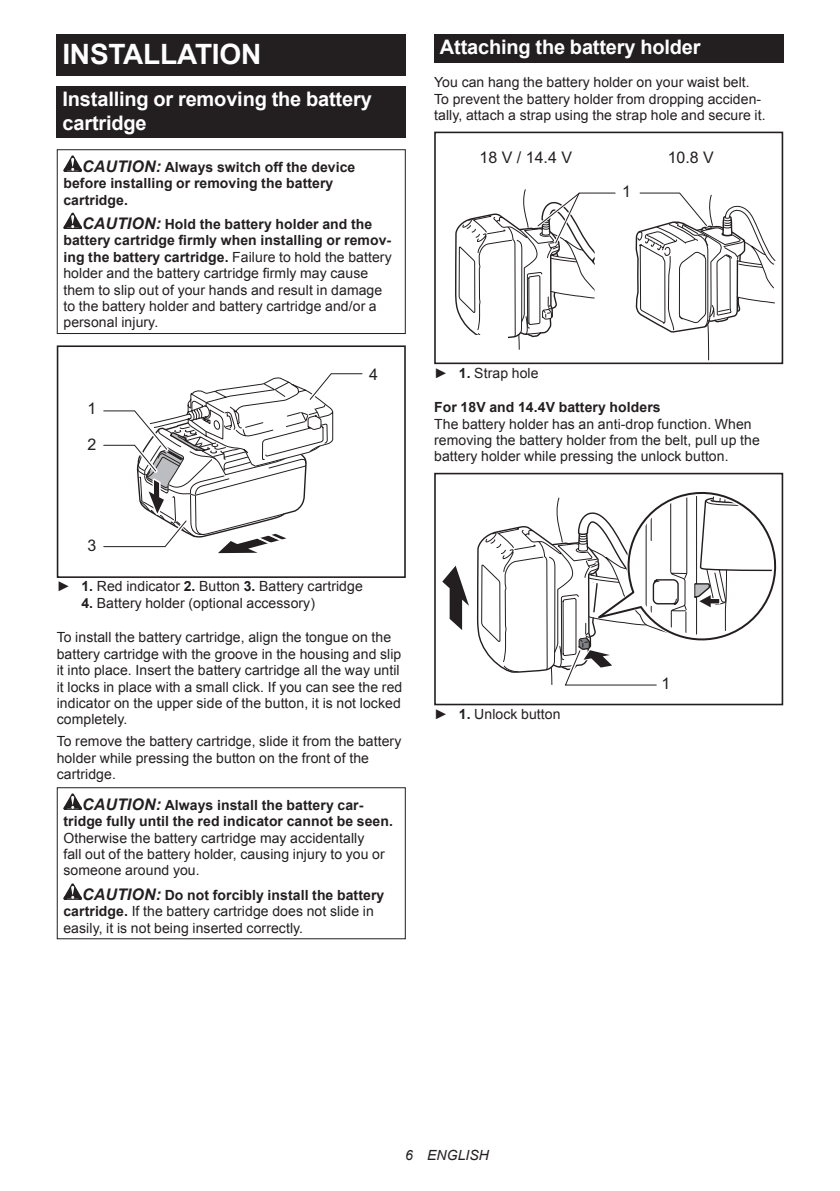
<style>
.page{position:relative;width:840px;height:1191px;background:#fff}
.page>*{position:absolute;margin:0;border:0;box-sizing:border-box;transform-origin:0 0}
.t1{font:700 28px "Arial";letter-spacing:-.01em;color:#fff}
.t2{font:700 20px/23.4px "Arial";letter-spacing:-.01em;color:#fff}
.t3{font:16px "Arial";color:#231f20}
.t4{font:14px/16.4px "Arial";letter-spacing:.005em;color:#231f20}
.t5{font:700 14px/16.4px "Arial";letter-spacing:.005em;color:#231f20}
.t6{font:italic 14px "Arial";letter-spacing:.005em;color:#231f20}
.s1{font-style:italic;font-size:16px}
.s2{font-weight:700;font-style:italic;font-size:16px}
.s3{font-weight:700}
</style>
<div class="page">
<div style="left:57px;top:34px;width:348px;height:41px;background:#231f20"></div>
<div style="left:57px;top:86px;width:348px;height:52px;background:#231f20"></div>
<svg style="left:63px;top:155px;width:19px;height:17px"></svg>
<svg style="left:63px;top:213px;width:19px;height:16px"></svg>
<div style="left:57px;top:149px;width:348px;height:185px;border:1px solid #231f20"></div>
<div style="left:57px;top:345px;width:348px;height:233px;border:2px solid #231f20"></div>
<svg style="left:100px;top:345px;width:266px;height:209px"></svg>
<svg style="left:63px;top:793px;width:19px;height:17px"></svg>
<svg style="left:63px;top:883px;width:19px;height:16px"></svg>
<div style="left:57px;top:787px;width:348px;height:152px;border:1px solid #231f20"></div>
<div style="left:434px;top:34px;width:348px;height:29px;background:#231f20"></div>
<div style="left:434px;top:132px;width:348px;height:232px;border:2px solid #231f20"></div>
<svg style="left:634px;top:132px;width:142px;height:232px"></svg>
<svg style="left:455px;top:189px;width:161px;height:161px"></svg>
<div style="left:434px;top:473px;width:348px;height:232px;border:2px solid #231f20"></div>
<svg style="left:442px;top:484px;width:340px;height:205px"></svg>
<h1 class="t1" style="left:62px;top:35px;width:200px">INSTALLATION</h1>
<h2 class="t2" style="left:62px;top:88px;width:311px">Installing or removing the battery cartridge</h2>
<p class="t5" style="left:63px;top:159px;width:293px;text-indent:19px"><span class="s1">CAUTION:</span> Always switch off the device before installing or removing the battery cartridge.</p>
<p class="t4" style="left:63px;top:216px;width:329px;text-indent:19px"><span class="s2">CAUTION:</span> <span class="s3">Hold the battery holder and the battery cartridge firmly when installing or remov&shy;ing the battery cartridge.</span> Failure to hold the battery holder and the battery cartridge firmly may cause them to slip out of your hands and result in damage to the battery holder and battery cartridge and/or a personal injury.</p>
<p class="t3" style="left:87px;top:398px;width:10px">1</p>
<p class="t3" style="left:87px;top:434px;width:10px">2</p>
<p class="t3" style="left:369px;top:364px;width:10px">4</p>
<p class="t3" style="left:87px;top:535px;width:10px">3</p>
<p class="t4" style="left:57px;top:578px;width:307px">► <span class="s3">1.</span> Red indicator <span class="s3">2.</span> Button <span class="s3">3.</span> Battery cartridge</p>
<p class="t4" style="left:81px;top:595px;width:235px"><span class="s3">4.</span> Battery holder (optional accessory)</p>
<p class="t4" style="left:57px;top:629px;width:347px">To install the battery cartridge, align the tongue on the battery cartridge with the groove in the housing and slip it into place. Insert the battery cartridge all the way until it locks in place with a small click. If you can see the red indicator on the upper side of the button, it is not locked completely.</p>
<p class="t4" style="left:57px;top:733px;width:346px">To remove the battery cartridge, slide it from the battery holder while pressing the button on the front of the cartridge.</p>
<p class="t5" style="left:63px;top:797px;width:331px;text-indent:19px"><span class="s1">CAUTION:</span> Always install the battery car&shy;tridge fully until the red indicator cannot be seen.</p>
<p class="t4" style="left:63px;top:829px;width:323px">Otherwise the battery cartridge may accidentally fall out of the battery holder, causing injury to you or someone around you.</p>
<p class="t4" style="left:63px;top:887px;width:322px;text-indent:19px"><span class="s2">CAUTION:</span> <span class="s3">Do not forcibly install the battery cartridge.</span> If the battery cartridge does not slide in easily, it is not being inserted correctly.</p>
<h2 class="t2" style="left:439px;top:36px;width:262px">Attaching the battery holder</h2>
<p class="t4" style="left:434px;top:74px;width:333px">You can hang the battery holder on your waist belt.<br>To prevent the battery holder from dropping acciden&shy;tally, attach a strap using the strap hole and secure it.</p>
<p class="t3" style="left:479px;top:147px;width:94px">18 V / 14.4 V</p>
<p class="t3" style="left:667px;top:147px;width:48px">10.8 V</p>
<p class="t3" style="left:622px;top:181px;width:10px">1</p>
<p class="t4" style="left:434px;top:365px;width:106px">► <span class="s3">1.</span> Strap hole</p>
<p class="t5" style="left:434px;top:399px;width:228px">For 18V and 14.4V battery holders</p>
<p class="t4" style="left:434px;top:415px;width:327px">The battery holder has an anti-drop function. When removing the battery holder from the belt, pull up the battery holder while pressing the unlock button.</p>
<p class="t4" style="left:434px;top:706px;width:128px">► <span class="s3">1.</span> Unlock button</p>
<p class="t3" style="left:661px;top:673px;width:10px">1</p>
<p class="t6" style="left:405px;top:1146px;width:85px">6 ENGLISH</p>
</div>
